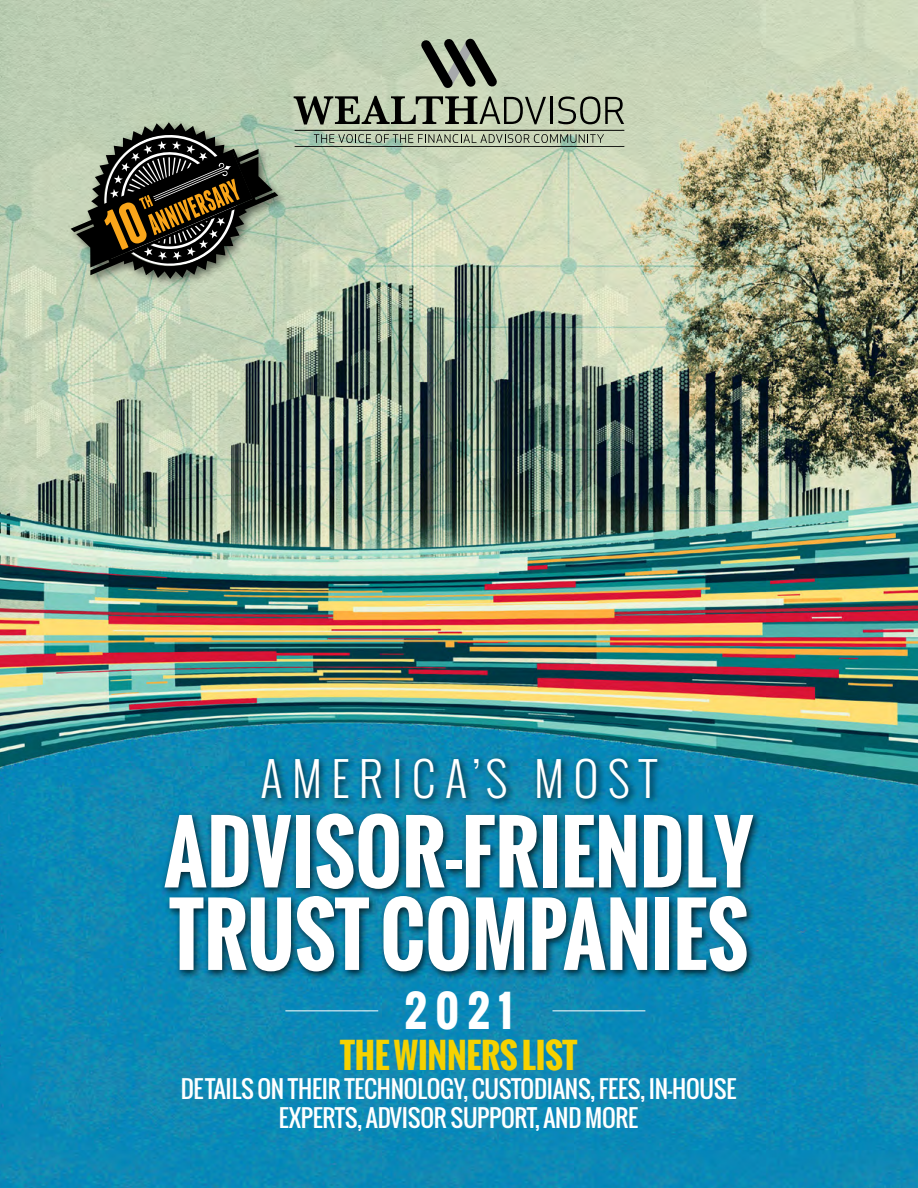
<style>
.page{position:relative;width:918px;height:1188px;background:#fff}
.page>*{position:absolute;margin:0;border:0;box-sizing:border-box;transform-origin:0 0}
.t1{font:700 82.5px/82.5px "Oswald";color:#fff;scale:.95 1}
.t2{font:300 46.35px "Oswald";letter-spacing:.2em;color:#fff}
.t3{font:700 42.3px "Oswald";color:#fff}
.t4{font:700 34.35px "Oswald";letter-spacing:-.01em;color:#f6d200}
.t5{font:23.85px/29.1px "Oswald";letter-spacing:-.01em;color:#fff;text-align:center}
</style>
<div class="page">
<img style="left:0;top:0;width:918px;height:1188px">
<div style="left:160px;top:809px;width:602px;height:172px;background:#000;opacity:.75"></div>
<div style="left:258px;top:753px;width:409px;height:54px;background:#000;opacity:.75"></div>
<hr style="left:285px;top:1011px;width:93px;height:1px;background:#fff">
<hr style="left:552px;top:1011px;width:93px;height:1px;background:#fff">
<svg style="left:314px;top:134px;width:290px;height:9px;background:#98a58f"></svg>
<hr style="left:295px;top:130px;width:329px;height:1px;background:#000">
<hr style="left:295px;top:146px;width:329px;height:1px;background:#000">
<svg style="left:294px;top:39px;width:252px;height:86px;background:#a1ac96"></svg>
<hr style="left:550px;top:97px;width:3px;height:27px;background:#000">
<svg style="left:558px;top:97px;width:66px;height:27px;background:#909984"></svg>
<div style="left:68px;top:120px;width:219px;height:168px;background:#000;opacity:.5"></div>
<svg style="left:71px;top:122px;width:207px;height:157px;background:#676854"></svg>
<h2 class="t2" style="left:261px;top:747px;width:397px">AMERICA’S MOST</h2>
<h1 class="t1" style="left:164px;top:811px;width:622px">ADVISOR-FRIENDLY<br>TRUST COMPANIES</h1>
<h3 class="t3" style="left:405px;top:980px;width:109px">2021</h3>
<h3 class="t4" style="left:340px;top:1030px;width:239px">THE WINNERS LIST</h3>
<p class="t5" style="left:181px;top:1074px;width:557px">DETAILS ON THEIR TECHNOLOGY, CUSTODIANS, FEES, IN-HOUSE<br>EXPERTS, ADVISOR SUPPORT, AND MORE</p>
</div>
